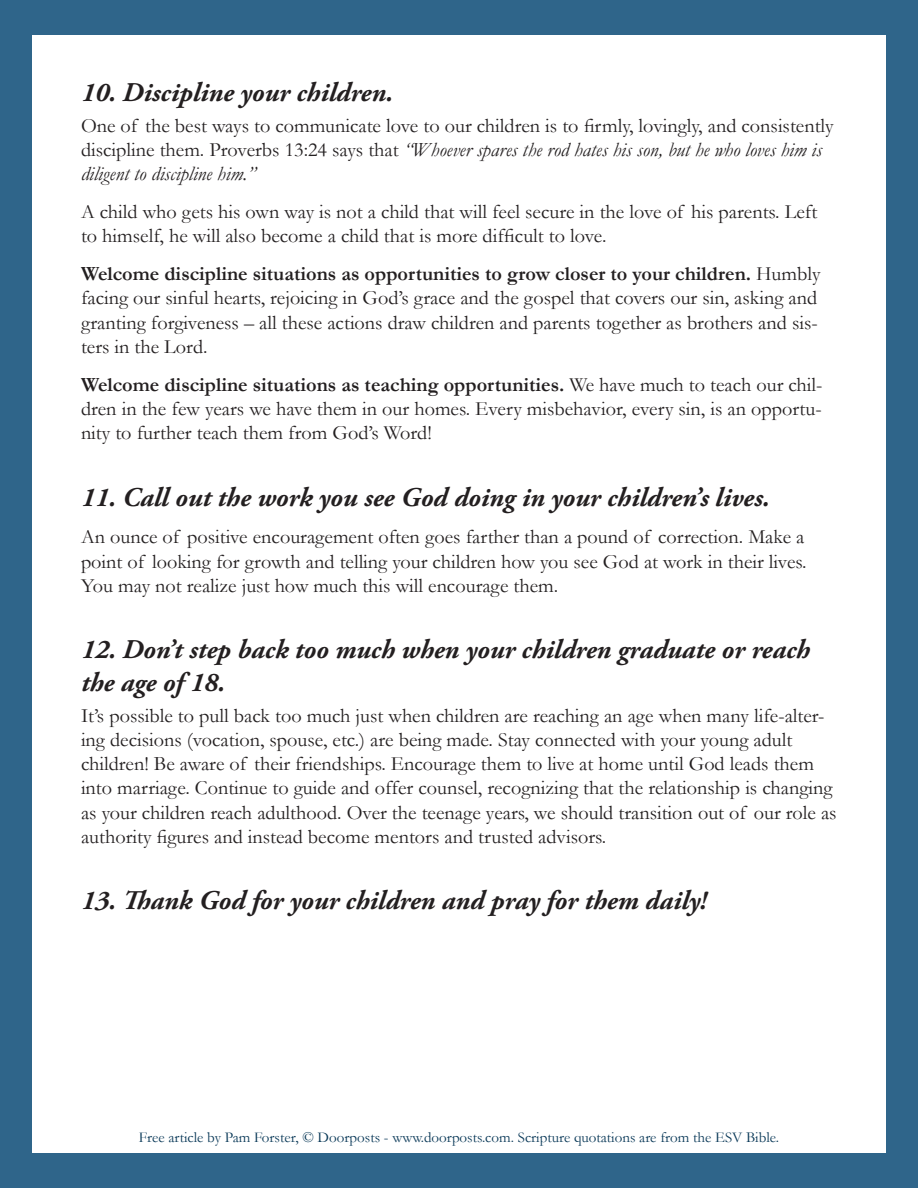
<style>
.page{position:relative;width:918px;height:1188px;background:#2f658a}
.page>*{position:absolute;margin:0;border:0;box-sizing:border-box;transform-origin:0 0}
.t1{font:italic 700 27px/32.4px "Adobe Garamond Pro";color:#231f20}
.t2{font:20.25px/24.3px "Garamond";color:#231f20}
.t3{font:15px "Garamond";color:#0a3958}
.s1{font-style:italic}
.s2{font-weight:700}
</style>
<div class="page">
<div style="left:32px;top:35px;width:854px;height:1118px;background:#fff"></div>
<h1 class="t1" style="left:81px;top:76px;width:314px">10. Discipline your children.</h1>
<p class="t2" style="left:81px;top:113px;width:754px">One of the best ways to communicate love to our children is to firmly, lovingly, and consistently discipline them. Proverbs 13:24 says that <span class="s1">“Whoever spares the rod hates his son, but he who loves him is diligent to discipline him.”</span></p>
<p class="t2" style="left:81px;top:199px;width:738px">A child who gets his own way is not a child that will feel secure in the love of his parents. Left to himself, he will also become a child that is more difficult to love.</p>
<p class="t2" style="left:81px;top:261px;width:741px"><span class="s2">Welcome discipline situations as opportunities to grow closer to your children.</span> Humbly facing our sinful hearts, rejoicing in God’s grace and the gospel that covers our sin, asking and granting forgiveness – all these actions draw children and parents together as brothers and sis&shy;ters in the Lord.</p>
<p class="t2" style="left:81px;top:372px;width:743px;text-align:justify"><span class="s2">Welcome discipline situations as teaching opportunities.</span> We have much to teach our chil&shy;dren in the few years we have them in our homes. Every misbehavior, every sin, is an opportu&shy;nity to further teach them from God’s Word!</p>
<h1 class="t1" style="left:81px;top:481px;width:690px">11. Call out the work you see God doing in your children’s lives.</h1>
<p class="t2" style="left:81px;top:524px;width:727px;text-align:justify">An ounce of positive encouragement often goes farther than a pound of correction. Make a point of looking for growth and telling your children how you see God at work in their lives.<br>You may not realize just how much this will encourage them.</p>
<h1 class="t1" style="left:81px;top:634px;width:731px">12. Don’t step back too much when your children graduate or reach the age of 18.</h1>
<p class="t2" style="left:81px;top:703px;width:757px">It’s possible to pull back too much just when children are reaching an age when many life-alter&shy;ing decisions (vocation, spouse, etc.) are being made. Stay connected with your young adult children! Be aware of their friendships. Encourage them to live at home until God leads them into marriage. Continue to guide and offer counsel, recognizing that the relationship is changing as your children reach adulthood. Over the teenage years, we should transition out of our role as authority figures and instead become mentors and trusted advisors.</p>
<h1 class="t1" style="left:81px;top:885px;width:627px">13. Thank God for your children and pray for them daily!</h1>
<p class="t3" style="left:139px;top:1127px;width:642px">Free article by Pam Forster, © Doorposts - www.doorposts.com. Scripture quotations are from the ESV Bible.</p>
</div>
